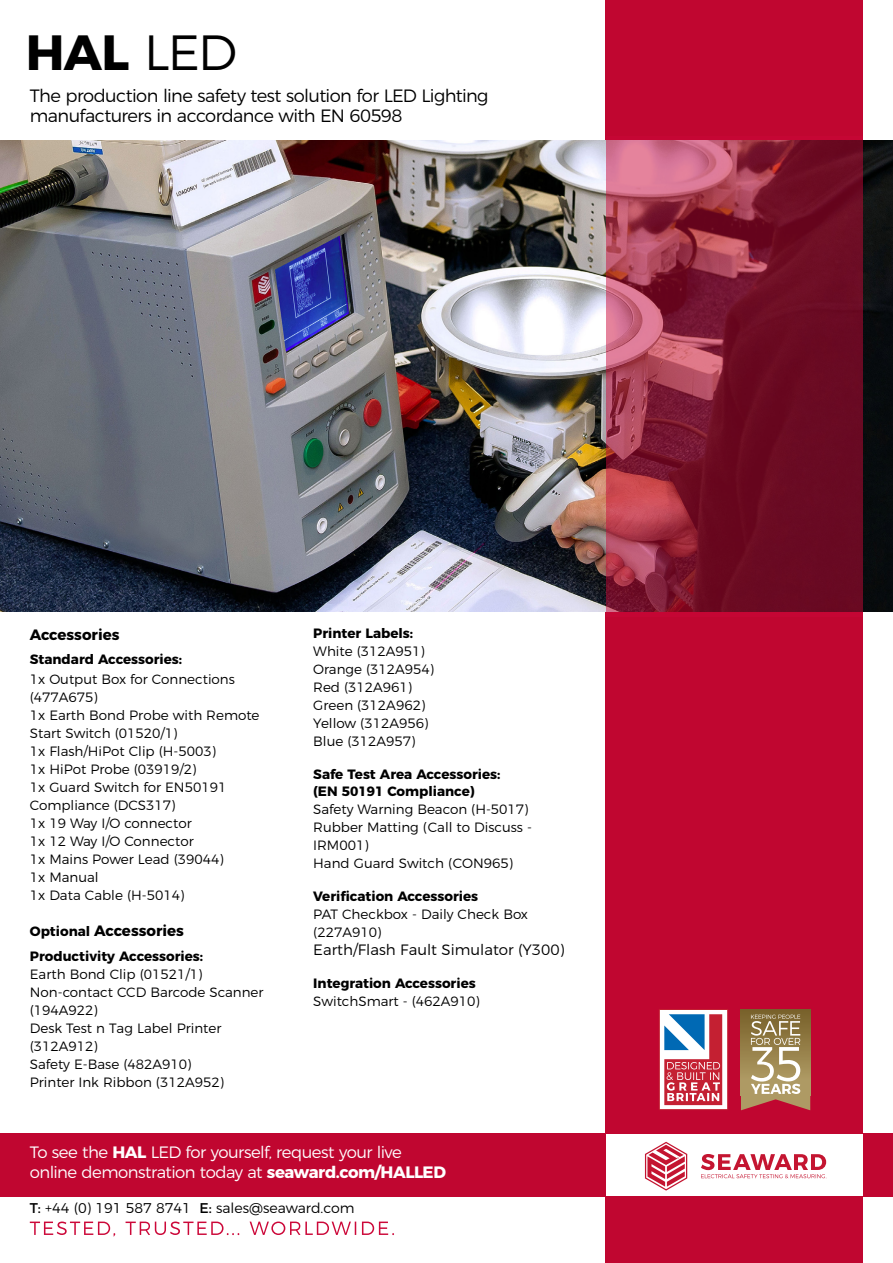
<style>
.page{position:relative;width:893px;height:1263px;background:#fff}
.page>*{position:absolute;margin:0;border:0;box-sizing:border-box;transform-origin:0 0}
.t1{font:700 49.35px "Montserrat";color:#000}
.t2{font:300 17.85px/19.2px "Montserrat";letter-spacing:-.035em;color:#000}
.t3{font:300 16.5px/20.5px "Montserrat";letter-spacing:-.035em;color:#fff}
.t4{font:300 15px "Montserrat";color:#000}
.t5{font:700 15px "Montserrat";color:#000}
.t6{font:300 14.1px "Montserrat";color:#000}
.t7{font:300 13.5px/18px "Montserrat";color:#000}
.t8{font:700 13.5px/16.2px "Montserrat";color:#000}
.s1{font-weight:300}
.s2{font-size:13.5px}
.s3{font-weight:700}
.s4{font-weight:400}
</style>
<div class="page">
<div style="left:605px;top:0;width:258px;height:1133px;background:#c00630"></div>
<div style="left:0;top:1133px;width:605px;height:63px;background:#c00630"></div>
<svg style="left:30px;top:1221px;width:364px;height:15px"></svg>
<img style="left:0;top:140px;width:893px;height:471px">
<svg style="left:606px;top:140px;width:256px;height:472px;background:#852239"></svg>
<div style="left:863px;top:1133px;width:30px;height:63px;background:#c00630"></div>
<div style="left:605px;top:1196px;width:258px;height:67px;background:#c00630"></div>
<svg style="left:741px;top:1009px;width:69px;height:101px;background:#ac926a"></svg>
<div style="left:659px;top:1009px;width:69px;height:100px;background:#fff"></div>
<div style="left:659px;top:1009px;width:69px;height:101px;border:1px solid #c42032"></div>
<svg style="left:664px;top:1014px;width:58px;height:91px"></svg>
<svg style="left:645px;top:1142px;width:42px;height:48px"></svg>
<svg style="left:701px;top:1154px;width:125px;height:24px"></svg>
<h1 class="t1" style="left:26px;top:12px;width:213px">HAL <span class="s1">LED</span></h1>
<h2 class="t2" style="left:30px;top:85px;width:460px">The production line safety test solution for LED Lighting manufacturers in accordance with EN 60598</h2>
<p class="t5" style="left:30px;top:622px;width:91px">Accessories</p>
<p class="t8" style="left:30px;top:650px;width:154px">Standard Accessories:</p>
<p class="t7" style="left:30px;top:669px;width:231px">1x Output Box for Connections (477A675)<br>1x Earth Bond Probe with Remote<br>Start Switch (01520/1)<br>1x Flash/HiPot Clip (H-5003)<br>1x HiPot Probe (03919/2)<br>1x Guard Switch for EN50191<br>Compliance (DCS317)<br>1x 19 Way I/O connector<br>1x 12 Way I/O Connector<br>1x Mains Power Lead (39044)<br>1x Manual<br>1x Data Cable (H-5014)</p>
<p class="t5" style="left:30px;top:919px;width:156px"><span class="s2">Optional</span> Accessories</p>
<p class="t8" style="left:30px;top:947px;width:175px">Productivity Accessories:</p>
<p class="t7" style="left:30px;top:964px;width:235px">Earth Bond Clip (01521/1)<br>Non-contact CCD Barcode Scanner (194A922)<br>Desk Test n Tag Label Printer (312A912)<br>Safety E-Base (482A910)<br>Printer Ink Ribbon (312A952)</p>
<p class="t8" style="left:313px;top:624px;width:101px">Printer Labels:</p>
<p class="t7" style="left:313px;top:641px;width:122px">White (312A951)<br>Orange (312A954)<br>Red (312A961)<br>Green (312A962)<br>Yellow (312A956)<br>Blue (312A957)</p>
<p class="t8" style="left:313px;top:765px;width:189px">Safe Test Area Accessories: (EN 50191 Compliance)</p>
<p class="t7" style="left:313px;top:799px;width:220px">Safety Warning Beacon (H-5017)<br>Rubber Matting (Call to Discuss -<br>IRM001)<br>Hand Guard Switch (CON965)</p>
<p class="t8" style="left:313px;top:887px;width:166px">Verification Accessories</p>
<p class="t7" style="left:313px;top:904px;width:216px">PAT Checkbox - Daily Check Box (227A910)</p>
<p class="t4" style="left:313px;top:938px;width:253px">Earth/Flash Fault Simulator (Y300)</p>
<p class="t8" style="left:313px;top:974px;width:164px">Integration Accessories</p>
<p class="t7" style="left:313px;top:991px;width:168px">SwitchSmart - (462A910)</p>
<p class="t3" style="left:30px;top:1140px;width:418px">To see the <span class="s3">HAL</span> LED for yourself, request your live online demonstration today at <span class="s3">seaward.com/HALLED</span></p>
<p class="t6" style="left:30px;top:1197px;width:326px"><span class="s4">T:</span> +44 (0) 191 587 8741 <span class="s4">E:</span> sales@seaward.com</p>
</div>
